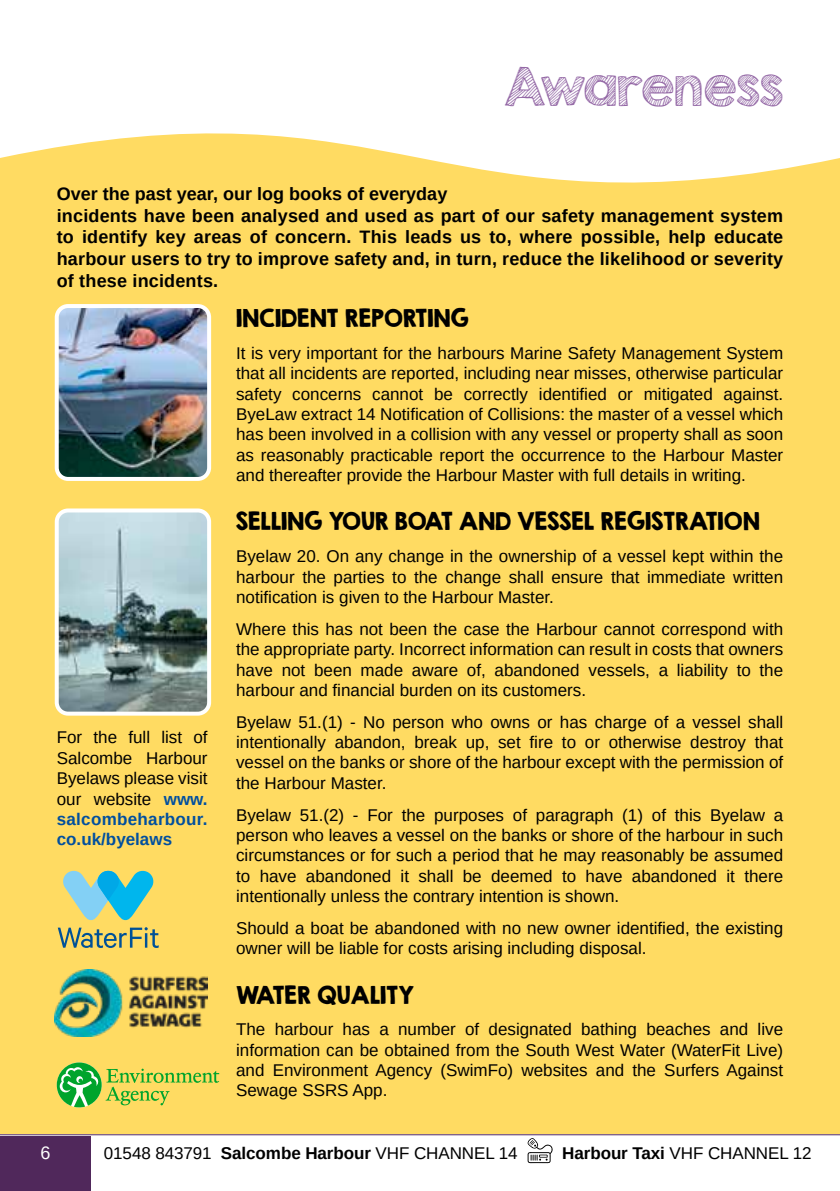
<style>
.page{position:relative;width:840px;height:1191px;background:#fff}
.page>*{position:absolute;margin:0;border:0;box-sizing:border-box;transform-origin:0 0}
.t1{font:47.4px "KG Second Chances Sketch";letter-spacing:-.01em;color:#9367a5}
.t2{font:22px "KG Second Chances Solid";color:#000}
.t3{font:700 18px/21.6px "Arimo";letter-spacing:.01em;color:#000}
.t4{font:18px "Arimo";color:#fff}
.t5{font:17px/20.4px "Arimo";color:#000;text-align:justify}
.s1{font-weight:700;color:#004f9f}
.s2{font-weight:700}
</style>
<div class="page">
<svg style="left:527px;top:1138px;width:25px;height:25px"></svg>
<div style="left:0;top:1136px;width:91px;height:55px;background:#50285b"></div>
<hr style="left:0;top:1134px;width:839px;height:1px;background:#50285b">
<div style="left:0;top:31px;width:839px;height:1103px;background:#ffdb62"></div>
<img style="left:60px;top:513px;width:146px;height:197px">
<div style="left:55px;top:508px;width:156px;height:207px;border:4px solid #fff;border-radius:11px"></div>
<img style="left:60px;top:309px;width:146px;height:167px">
<div style="left:55px;top:304px;width:156px;height:177px;border:4px solid #fff;border-radius:11px"></div>
<svg style="left:0;top:31px;width:839px;height:152px;fill:#fff"></svg>
<img style="left:55px;top:969px;width:152px;height:67px">
<svg style="left:57px;top:1062px;width:162px;height:45px"></svg>
<svg style="left:58px;top:927px;width:101px;height:21px"></svg>
<svg style="left:63px;top:870px;width:91px;height:50px"></svg>
<h1 class="t1" style="left:504px;top:57px;width:280px">Awareness</h1>
<p class="t3" style="left:57px;top:183px;width:727px">Over the past year, our log books of everyday<br>incidents have been analysed and used as part of our safety management system to identify key areas of concern. This leads us to, where possible, help educate harbour users to try to improve safety and, in turn, reduce the likelihood or severity of these incidents.</p>
<p class="t5" style="left:57px;top:727px;width:152px">For the full list of Salcombe Harbour Byelaws please visit our website <span class="s1">www. salcombeharbour. co.uk/byelaws</span></p>
<p class="t2" style="left:236px;top:304px;width:234px">INCIDENT REPORTING</p>
<p class="t5" style="left:236px;top:343px;width:548px">It is very important for the harbours Marine Safety Management System that all incidents are reported, including near misses, otherwise particular safety concerns cannot be correctly identified or mitigated against.<br>ByeLaw extract 14 Notification of Collisions: the master of a vessel which has been involved in a collision with any vessel or property shall as soon as reasonably practicable report the occurrence to the Harbour Master and thereafter provide the Harbour Master with full details in writing.</p>
<p class="t2" style="left:236px;top:507px;width:525px">SELLING YOUR BOAT AND VESSEL REGISTRATION</p>
<p class="t5" style="left:236px;top:546px;width:548px">Byelaw 20. On any change in the ownership of a vessel kept within the harbour the parties to the change shall ensure that immediate written notification is given to the Harbour Master.</p>
<p class="t5" style="left:236px;top:618px;width:548px">Where this has not been the case the Harbour cannot correspond with the appropriate party. Incorrect information can result in costs that owners have not been made aware of, abandoned vessels, a liability to the harbour and financial burden on its customers.</p>
<p class="t5" style="left:236px;top:711px;width:548px">Byelaw 51.(1) - No person who owns or has charge of a vessel shall intentionally abandon, break up, set fire to or otherwise destroy that vessel on the banks or shore of the harbour except with the permission of the Harbour Master.</p>
<p class="t5" style="left:236px;top:804px;width:548px">Byelaw 51.(2) - For the purposes of paragraph (1) of this Byelaw a person who leaves a vessel on the banks or shore of the harbour in such circumstances or for such a period that he may reasonably be assumed to have abandoned it shall be deemed to have abandoned it there intentionally unless the contrary intention is shown.</p>
<p class="t5" style="left:236px;top:918px;width:548px">Should a boat be abandoned with no new owner identified, the existing owner will be liable for costs arising including disposal.</p>
<p class="t2" style="left:236px;top:980px;width:180px">WATER QUALITY</p>
<p class="t5" style="left:236px;top:1019px;width:548px">The harbour has a number of designated bathing beaches and live information can be obtained from the South West Water (WaterFit Live) and Environment Agency (SwimFo) websites and the Surfers Against Sewage SSRS App.</p>
<p class="t4" style="left:40px;top:1141px;width:12px">6</p>
<p class="t5" style="left:104px;top:1142px;width:415px">01548 843791 <span class="s2">Salcombe Harbour</span> VHF CHANNEL 14</p>
<p class="t5" style="left:562px;top:1142px;width:251px"><span class="s2">Harbour Taxi</span> VHF CHANNEL 12</p>
</div>
